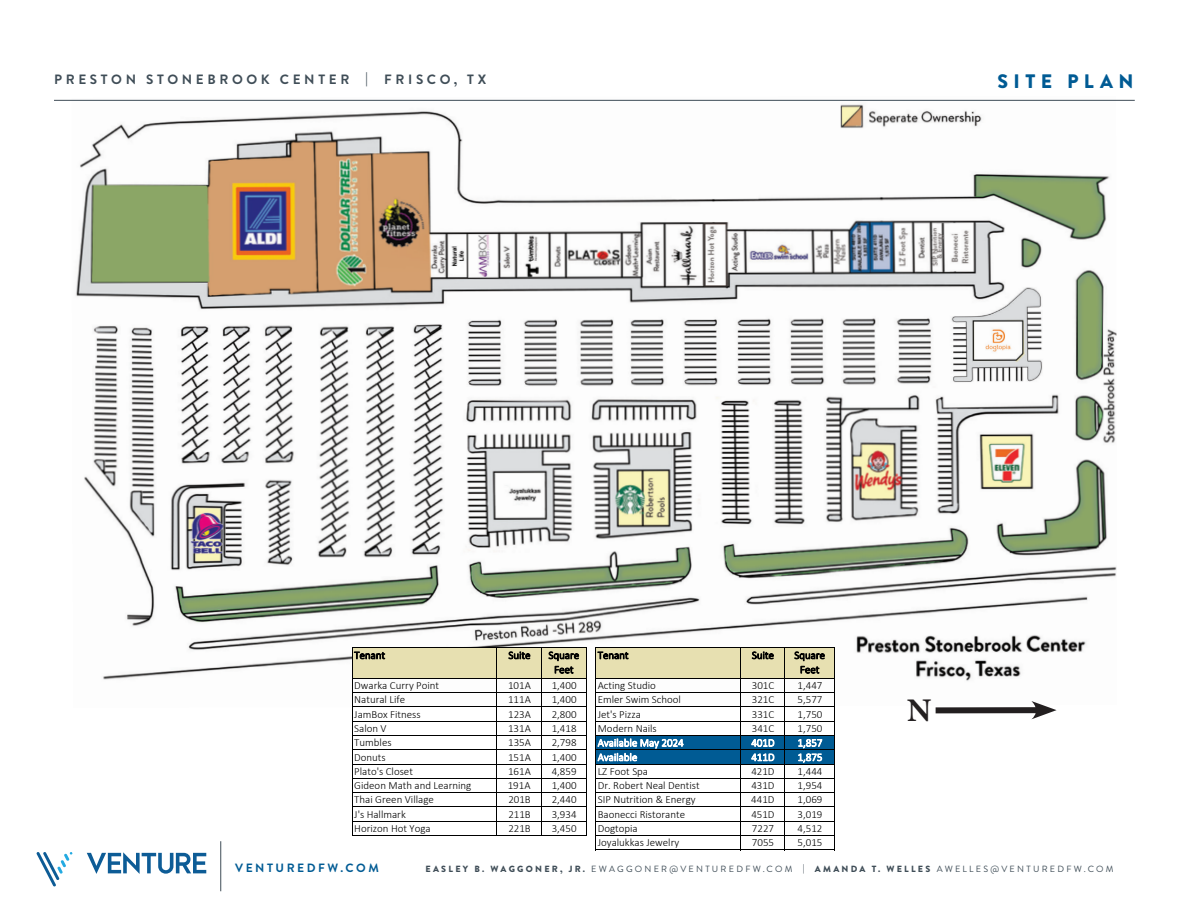
<style>
.page{position:relative;width:1188px;height:918px;background:#fff}
.page>*{position:absolute;margin:0;border:0;box-sizing:border-box;transform-origin:0 0}
.t1{font:700 33px "Minion Pro";color:#231f20}
.t2{font:900 19.5px "Brandon Grotesque";letter-spacing:.28em;color:#005b94}
.t3{font:700 13.5px "Brandon Grotesque";letter-spacing:.27em;color:#3f4d57}
.t4{font:700 12px "Brandon Grotesque";letter-spacing:.21em;color:#005b94}
.t5{font:300 10.95px/14.4px "Calibri";color:#000;text-align:center}
.t6{font:300 10.95px "Calibri";color:#fff}
.t7{font:9px "Brandon Grotesque";letter-spacing:.25em;color:#3f4d57}
.s1{font-weight:900}
</style>
<div class="page">
<hr style="left:220px;top:841px;width:1px;height:50px;background:#3f4d57">
<svg style="left:37px;top:852px;width:36px;height:34px"></svg>
<svg style="left:87px;top:852px;width:119px;height:22px"></svg>
<img style="left:72px;top:99px;width:1045px;height:609px">
<hr style="left:54px;top:100px;width:1081px;height:1px;background:#3f4d57">
<div style="left:936px;top:707px;width:106px;height:6px;background:#231f20"></div>
<svg style="left:1031px;top:701px;width:26px;height:18px"></svg>
<div style="left:353px;top:648px;width:233px;height:30px;background:#e7e0b1"></div>
<div style="left:596px;top:648px;width:239px;height:30px;background:#e7e0b1"></div>
<div style="left:596px;top:736px;width:239px;height:14px;background:#005b94"></div>
<div style="left:596px;top:750px;width:239px;height:14px;background:#005b94"></div>
<hr style="left:353px;top:647px;width:234px;height:1px;background:#000">
<hr style="left:353px;top:678px;width:234px;height:1px;background:#000">
<hr style="left:353px;top:692px;width:234px;height:1px;background:#000">
<hr style="left:353px;top:706px;width:234px;height:1px;background:#000">
<hr style="left:353px;top:721px;width:234px;height:1px;background:#000">
<hr style="left:353px;top:735px;width:234px;height:1px;background:#000">
<hr style="left:353px;top:750px;width:234px;height:1px;background:#000">
<hr style="left:353px;top:764px;width:234px;height:1px;background:#000">
<hr style="left:353px;top:778px;width:234px;height:1px;background:#000">
<hr style="left:353px;top:792px;width:234px;height:1px;background:#000">
<hr style="left:353px;top:806px;width:234px;height:1px;background:#000">
<hr style="left:353px;top:821px;width:234px;height:1px;background:#000">
<hr style="left:353px;top:835px;width:234px;height:1px;background:#000">
<hr style="left:352px;top:647px;width:1px;height:189px;background:#000">
<hr style="left:496px;top:648px;width:1px;height:188px;background:#000">
<hr style="left:541px;top:648px;width:1px;height:188px;background:#000">
<hr style="left:586px;top:648px;width:1px;height:188px;background:#000">
<hr style="left:595px;top:647px;width:1px;height:203px;background:#000">
<hr style="left:740px;top:648px;width:1px;height:202px;background:#000">
<hr style="left:784px;top:648px;width:1px;height:202px;background:#000">
<hr style="left:834px;top:648px;width:1px;height:202px;background:#000">
<hr style="left:596px;top:647px;width:239px;height:1px;background:#000">
<hr style="left:596px;top:678px;width:239px;height:1px;background:#000">
<hr style="left:596px;top:692px;width:239px;height:1px;background:#000">
<hr style="left:596px;top:706px;width:239px;height:1px;background:#000">
<hr style="left:596px;top:721px;width:239px;height:1px;background:#000">
<hr style="left:596px;top:735px;width:239px;height:1px;background:#000">
<hr style="left:596px;top:750px;width:239px;height:1px;background:#000">
<hr style="left:596px;top:764px;width:239px;height:1px;background:#000">
<hr style="left:596px;top:778px;width:239px;height:1px;background:#000">
<hr style="left:596px;top:792px;width:239px;height:1px;background:#000">
<hr style="left:596px;top:806px;width:239px;height:1px;background:#000">
<hr style="left:596px;top:821px;width:239px;height:1px;background:#000">
<hr style="left:596px;top:835px;width:239px;height:1px;background:#000">
<hr style="left:596px;top:849px;width:239px;height:1px;background:#000">
<p class="t3" style="left:54px;top:70px;width:434px">PRESTON STONEBROOK CENTER | FRISCO, TX</p>
<p class="t2" style="left:997px;top:67px;width:138px">SITE PLAN</p>
<p class="t5" style="left:354px;top:648px;width:32px">Tenant</p>
<p class="t5" style="left:508px;top:648px;width:24px">Suite</p>
<p class="t5" style="left:549px;top:648px;width:32px">Square<br>Feet</p>
<p class="t5" style="left:598px;top:648px;width:32px">Tenant</p>
<p class="t5" style="left:752px;top:648px;width:24px">Suite</p>
<p class="t5" style="left:794px;top:648px;width:32px">Square<br>Feet</p>
<p class="t5" style="left:354px;top:678px;width:86px">Dwarka Curry Point</p>
<p class="t5" style="left:508px;top:678px;width:24px">101A</p>
<p class="t5" style="left:552px;top:678px;width:26px">1,400</p>
<p class="t5" style="left:598px;top:678px;width:60px">Acting Studio</p>
<p class="t5" style="left:752px;top:678px;width:24px">301C</p>
<p class="t5" style="left:798px;top:678px;width:26px">1,447</p>
<p class="t5" style="left:354px;top:692px;width:52px">Natural Life</p>
<p class="t5" style="left:508px;top:692px;width:24px">111A</p>
<p class="t5" style="left:552px;top:692px;width:26px">1,400</p>
<p class="t5" style="left:598px;top:692px;width:85px">Emler Swim School</p>
<p class="t5" style="left:752px;top:692px;width:24px">321C</p>
<p class="t5" style="left:798px;top:692px;width:26px">5,577</p>
<p class="t5" style="left:354px;top:707px;width:68px">JamBox Fitness</p>
<p class="t5" style="left:508px;top:707px;width:24px">123A</p>
<p class="t5" style="left:552px;top:707px;width:26px">2,800</p>
<p class="t5" style="left:598px;top:707px;width:45px">Jet's Pizza</p>
<p class="t5" style="left:752px;top:707px;width:24px">331C</p>
<p class="t5" style="left:798px;top:707px;width:26px">1,750</p>
<p class="t5" style="left:354px;top:721px;width:34px">Salon V</p>
<p class="t5" style="left:508px;top:721px;width:24px">131A</p>
<p class="t5" style="left:552px;top:721px;width:26px">1,418</p>
<p class="t5" style="left:598px;top:721px;width:61px">Modern Nails</p>
<p class="t5" style="left:752px;top:721px;width:24px">341C</p>
<p class="t5" style="left:798px;top:721px;width:26px">1,750</p>
<p class="t5" style="left:354px;top:735px;width:39px">Tumbles</p>
<p class="t5" style="left:508px;top:735px;width:24px">135A</p>
<p class="t5" style="left:552px;top:735px;width:26px">2,798</p>
<p class="t6" style="left:598px;top:736px;width:87px">Available May 2024</p>
<p class="t6" style="left:751px;top:736px;width:25px">401D</p>
<p class="t6" style="left:798px;top:736px;width:26px">1,857</p>
<p class="t5" style="left:354px;top:750px;width:33px">Donuts</p>
<p class="t5" style="left:508px;top:750px;width:24px">151A</p>
<p class="t5" style="left:552px;top:750px;width:26px">1,400</p>
<p class="t6" style="left:598px;top:750px;width:41px">Available</p>
<p class="t6" style="left:751px;top:750px;width:25px">411D</p>
<p class="t6" style="left:798px;top:750px;width:26px">1,875</p>
<p class="t5" style="left:354px;top:764px;width:60px">Plato's Closet</p>
<p class="t5" style="left:508px;top:764px;width:24px">161A</p>
<p class="t5" style="left:552px;top:764px;width:26px">4,859</p>
<p class="t5" style="left:598px;top:764px;width:52px">LZ Foot Spa</p>
<p class="t5" style="left:751px;top:764px;width:25px">421D</p>
<p class="t5" style="left:798px;top:764px;width:26px">1,444</p>
<p class="t5" style="left:354px;top:778px;width:119px">Gideon Math and Learning</p>
<p class="t5" style="left:508px;top:778px;width:24px">191A</p>
<p class="t5" style="left:552px;top:778px;width:26px">1,400</p>
<p class="t5" style="left:598px;top:778px;width:103px">Dr. Robert Neal Dentist</p>
<p class="t5" style="left:751px;top:778px;width:25px">431D</p>
<p class="t5" style="left:798px;top:778px;width:26px">1,954</p>
<p class="t5" style="left:354px;top:792px;width:81px">Thai Green Village</p>
<p class="t5" style="left:508px;top:792px;width:24px">201B</p>
<p class="t5" style="left:552px;top:792px;width:26px">2,440</p>
<p class="t5" style="left:598px;top:792px;width:99px">SIP Nutrition &amp; Energy</p>
<p class="t5" style="left:751px;top:792px;width:25px">441D</p>
<p class="t5" style="left:798px;top:792px;width:26px">1,069</p>
<p class="t5" style="left:354px;top:807px;width:53px">J's Hallmark</p>
<p class="t5" style="left:508px;top:807px;width:24px">211B</p>
<p class="t5" style="left:552px;top:807px;width:26px">3,934</p>
<p class="t5" style="left:598px;top:807px;width:89px">Baonecci Ristorante</p>
<p class="t5" style="left:751px;top:807px;width:25px">451D</p>
<p class="t5" style="left:798px;top:807px;width:26px">3,019</p>
<p class="t5" style="left:354px;top:821px;width:78px">Horizon Hot Yoga</p>
<p class="t5" style="left:508px;top:821px;width:24px">221B</p>
<p class="t5" style="left:552px;top:821px;width:26px">3,450</p>
<p class="t5" style="left:598px;top:821px;width:42px">Dogtopia</p>
<p class="t5" style="left:752px;top:821px;width:24px">7227</p>
<p class="t5" style="left:798px;top:821px;width:26px">4,512</p>
<p class="t5" style="left:598px;top:835px;width:83px">Joyalukkas Jewelry</p>
<p class="t5" style="left:752px;top:835px;width:24px">7055</p>
<p class="t5" style="left:798px;top:835px;width:26px">5,015</p>
<p class="t1" style="left:907px;top:687px;width:26px">N</p>
<p class="t4" style="left:235px;top:860px;width:145px">VENTUREDFW.COM</p>
<p class="t7" style="left:426px;top:862px;width:690px"><span class="s1">EASLEY B. WAGGONER, JR.</span> EWAGGONER@VENTUREDFW.COM | <span class="s1">AMANDA T. WELLES</span> AWELLES@VENTUREDFW.COM</p>
</div>
